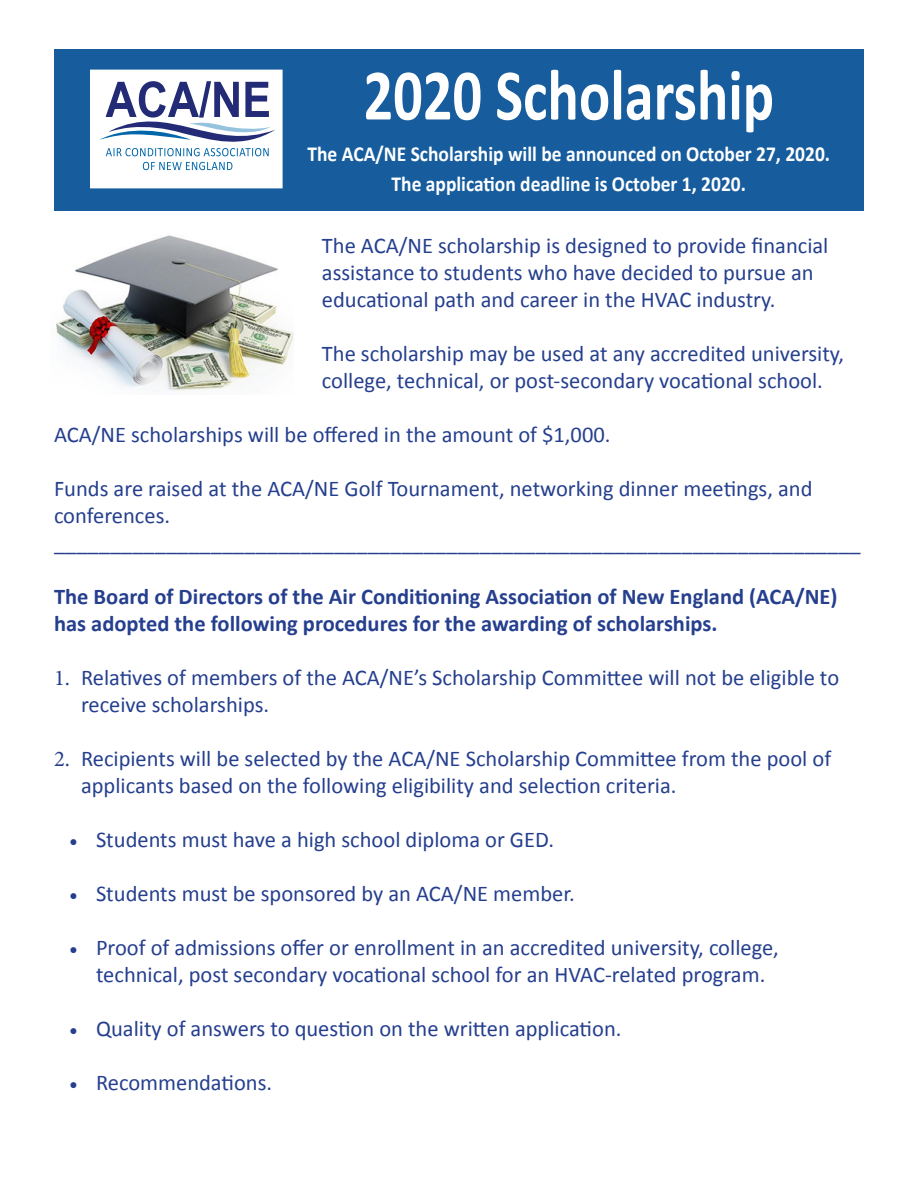
<style>
.page{position:relative;width:918px;height:1188px;background:#fff}
.page>*{position:absolute;margin:0;border:0;box-sizing:border-box;transform-origin:0 0}
.t1{font:700 73.2px "Calibri";color:#fff;scale:.8 1}
.t2{font:22.5px/27px "Calibri";color:#253f8e}
.t3{font:700 22.5px/27px "Calibri";color:#253f8e}
.t4{font:700 21.45px "Calibri";color:#fff;scale:.91 1}
.s1{font-family:"Minion Pro"}
</style>
<div class="page">
<div style="left:54px;top:50px;width:810px;height:161px;background:#175d9e"></div>
<div style="left:91px;top:70px;width:191px;height:118px;background:#fff"></div>
<svg style="left:99px;top:81px;width:176px;height:89px"></svg>
<div style="left:90px;top:70px;width:193px;height:118px;border:2px solid #fff"></div>
<img style="left:56px;top:235px;width:237px;height:157px">
<p class="t1" style="left:363px;top:48px;width:515px">2020 Scholarship</p>
<p class="t4" style="left:307px;top:141px;width:576px">The ACA/NE Scholarship will be announced on October 27, 2020.</p>
<p class="t4" style="left:392px;top:171px;width:391px">The application deadline is October 1, 2020.</p>
<p class="t2" style="left:322px;top:232px;width:508px">The ACA/NE scholarship is designed to provide financial assistance to students who have decided to pursue an educational path and career in the HVAC industry.</p>
<p class="t2" style="left:322px;top:340px;width:524px">The scholarship may be used at any accredited university, college, technical, or post-secondary vocational school.</p>
<p class="t2" style="left:54px;top:421px;width:558px">ACA/NE scholarships will be offered in the amount of $1,000.</p>
<p class="t2" style="left:54px;top:475px;width:760px">Funds are raised at the ACA/NE Golf Tournament, networking dinner meetings, and conferences.</p>
<p class="t2" style="left:54px;top:529px;width:808px">________________________________________________________________________</p>
<p class="t3" style="left:54px;top:583px;width:785px">The Board of Directors of the Air Conditioning Association of New England (ACA/NE) has adopted the following procedures for the awarding of scholarships.</p>
<p class="t2" style="left:81px;top:664px;width:760px;text-indent:-27px"><span class="s1">1.</span> Relatives of members of the ACA/NE’s Scholarship Committee will not be eligible to receive scholarships.</p>
<p class="t2" style="left:81px;top:745px;width:752px;text-indent:-27px"><span class="s1">2.</span> Recipients will be selected by the ACA/NE Scholarship Committee from the pool of applicants based on the following eligibility and selection criteria.</p>
<p class="t2" style="left:69px;top:826px;width:487px"><span class="s1">•</span> Students must have a high school diploma or GED.</p>
<p class="t2" style="left:69px;top:880px;width:507px"><span class="s1">•</span> Students must be sponsored by an ACA/NE member.</p>
<p class="t2" style="left:69px;top:934px;width:711px;text-align:center"><span class="s1">•</span> Proof of admissions offer or enrollment in an accredited university, college, technical, post secondary vocational school for an HVAC-related program.</p>
<p class="t2" style="left:69px;top:1015px;width:554px"><span class="s1">•</span> Quality of answers to question on the written application.</p>
<p class="t2" style="left:69px;top:1069px;width:205px"><span class="s1">•</span> Recommendations.</p>
</div>
